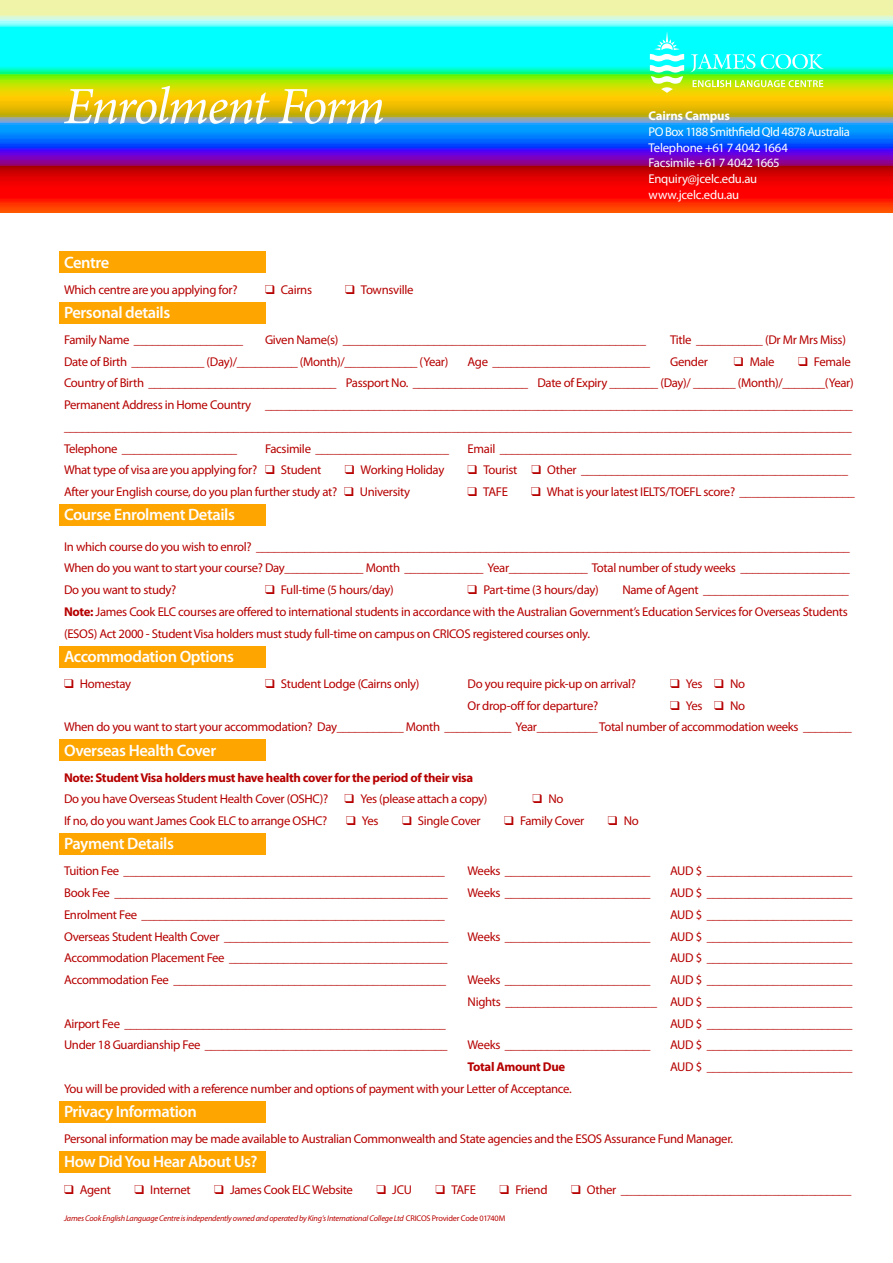
<style>
.page{position:relative;width:893px;height:1263px;background:#fff}
.page>*{position:absolute;margin:0;border:0;box-sizing:border-box;transform-origin:0 0}
.t1{font:italic 52.5px "Minion Pro";letter-spacing:-.04em;color:#fefefd}
.t2{font:600 16.5px "Myriad Pro";letter-spacing:-.025em;color:#fefefd}
.t3{font:12.75px/21.8px "Myriad Pro";letter-spacing:-.025em;color:#b60000}
.t4{font:12.75px/15.8px "Myriad Pro";letter-spacing:-.025em;color:#fefefd}
.t5{font:700 12.75px "Myriad Pro";letter-spacing:-.025em;color:#b60000}
.t6{font:700 12.75px "Myriad Pro";letter-spacing:-.015em;color:#fefefd}
.t7{font:italic 8.25px "Myriad Pro";letter-spacing:-.02em;color:#b90300}
.s1{font-weight:700}
.s2{font-style:normal}
</style>
<div class="page">
<div style="left:60px;top:303px;width:206px;height:21px;background:#ffa500"></div>
<div style="left:60px;top:646px;width:206px;height:21px;background:#ffa500"></div>
<div style="left:60px;top:740px;width:206px;height:21px;background:#ffa500"></div>
<div style="left:60px;top:1152px;width:206px;height:21px;background:#ffa500"></div>
<div style="left:60px;top:1101px;width:206px;height:21px;background:#ffa500"></div>
<div style="left:60px;top:834px;width:206px;height:21px;background:#ffa500"></div>
<div style="left:60px;top:505px;width:206px;height:21px;background:#ffa500"></div>
<div style="left:60px;top:252px;width:206px;height:21px;background:#ffa500"></div>
<svg style="left:0;top:0;width:893px;height:213px;background:#889581"></svg>
<svg style="left:690px;top:54px;width:65px;height:18px"></svg>
<svg style="left:761px;top:54px;width:63px;height:15px"></svg>
<hr style="left:693px;top:74px;width:131px;height:1px;background:#fff">
<svg style="left:650px;top:31px;width:34px;height:62px"></svg>
<svg style="left:693px;top:80px;width:130px;height:7px"></svg>
<h1 class="t1" style="left:64px;top:71px;width:323px">Enrolment Form</h1>
<p class="t6" style="left:648px;top:108px;width:83px">Cairns Campus</p>
<p class="t4" style="left:648px;top:124px;width:203px">PO Box 1188 Smithfield Qld 4878 Australia<br>Telephone +61 7 4042 1664<br>Facsimile +61 7 4042 1665<br>Enquiry@jcelc.edu.au www.jcelc.edu.au</p>
<p class="t2" style="left:64px;top:252px;width:47px">Centre</p>
<p class="t3" style="left:64px;top:278px;width:175px">Which centre are you applying for?</p>
<p class="t3" style="left:265px;top:278px;width:48px">❑ Cairns</p>
<p class="t3" style="left:345px;top:278px;width:70px">❑ Townsville</p>
<p class="t2" style="left:64px;top:302px;width:108px">Personal details</p>
<p class="t3" style="left:64px;top:328px;width:181px">Family Name __________________</p>
<p class="t3" style="left:265px;top:328px;width:382px">Given Name(s) __________________________________________________</p>
<p class="t3" style="left:670px;top:328px;width:177px">Title ___________ (Dr Mr Mrs Miss)</p>
<p class="t3" style="left:64px;top:350px;width:386px">Date of Birth ____________ (Day)/__________ (Month)/____________ (Year)</p>
<p class="t3" style="left:468px;top:350px;width:184px">Age __________________________</p>
<p class="t3" style="left:670px;top:350px;width:39px">Gender</p>
<p class="t3" style="left:734px;top:350px;width:42px">❑ Male</p>
<p class="t3" style="left:64px;top:350px;width:791px;text-indent:734px">❑ Female Country of Birth _______________________________ Passport No. ___________________ Date of Expiry ________ (Day)/ _______ (Month)/_______(Year)<br>Permanent Address in Home Country _________________________________________________________________________________________________ __________________________________________________________________________________________________________________________________ Telephone ___________________</p>
<p class="t3" style="left:265px;top:437px;width:185px">Facsimile ______________________</p>
<p class="t3" style="left:468px;top:437px;width:385px">Email __________________________________________________________</p>
<p class="t3" style="left:64px;top:459px;width:259px">What type of visa are you applying for? ❑ Student</p>
<p class="t3" style="left:345px;top:459px;width:101px">❑ Working Holiday</p>
<p class="t3" style="left:468px;top:459px;width:382px">❑ Tourist ❑ Other ____________________________________________</p>
<p class="t3" style="left:64px;top:481px;width:348px">After your English course, do you plan further study at? ❑ University</p>
<p class="t3" style="left:468px;top:481px;width:42px">❑ TAFE</p>
<p class="t3" style="left:531px;top:481px;width:325px">❑ What is your latest IELTS/TOEFL score? ___________________</p>
<p class="t2" style="left:64px;top:504px;width:172px">Course Enrolment Details</p>
<p class="t3" style="left:64px;top:535px;width:787px;text-align:justify">In which course do you wish to enrol? __________________________________________________________________________________________________ When do you want to start your course? Day_____________ Month _____________ Year_____________ Total number of study weeks __________________ Do you want to study?</p>
<p class="t3" style="left:64px;top:579px;width:786px;text-align:justify;text-indent:558px">Name of Agent ________________________ <span class="s1">Note:</span> James Cook ELC courses are offered to international students in accordance with the Australian Government’s Education Services for Overseas Students (ESOS) Act 2000 - Student Visa holders must study full-time on campus on CRICOS registered courses only.</p>
<p class="t2" style="left:64px;top:646px;width:172px">Accommodation Options</p>
<p class="t3" style="left:64px;top:672px;width:69px">❑ Homestay</p>
<p class="t3" style="left:265px;top:672px;width:156px">❑ Student Lodge (Cairns only)</p>
<p class="t3" style="left:468px;top:672px;width:170px">Do you require pick-up on arrival?</p>
<p class="t3" style="left:670px;top:672px;width:77px">❑ Yes ❑ No</p>
<p class="t3" style="left:468px;top:694px;width:132px">Or drop-off for departure?</p>
<p class="t3" style="left:265px;top:579px;width:130px">❑ Full-time (5 hours/day)</p>
<p class="t3" style="left:468px;top:579px;width:133px">❑ Part-time (3 hours/day)</p>
<p class="t3" style="left:64px;top:694px;width:789px;text-indent:606px">❑ Yes ❑ No<br>When do you want to start your accommodation? Day___________ Month ___________ Year__________ Total number of accommodation weeks ________</p>
<p class="t2" style="left:64px;top:740px;width:154px">Overseas Health Cover</p>
<p class="t5" style="left:64px;top:769px;width:411px">Note: Student Visa holders must have health cover for the period of their visa</p>
<p class="t3" style="left:64px;top:788px;width:266px">Do you have Overseas Student Health Cover (OSHC)?</p>
<p class="t3" style="left:345px;top:788px;width:144px">❑ Yes (please attach a copy)</p>
<p class="t3" style="left:532px;top:788px;width:32px">❑ No</p>
<p class="t3" style="left:64px;top:810px;width:265px">If no, do you want James Cook ELC to arrange OSHC?</p>
<p class="t3" style="left:346px;top:810px;width:34px">❑ Yes</p>
<p class="t3" style="left:402px;top:810px;width:80px">❑ Single Cover</p>
<p class="t3" style="left:504px;top:810px;width:82px">❑ Family Cover</p>
<p class="t3" style="left:608px;top:810px;width:32px">❑ No</p>
<p class="t2" style="left:64px;top:833px;width:111px">Payment Details</p>
<p class="t3" style="left:64px;top:860px;width:382px">Tuition Fee _____________________________________________________</p>
<p class="t3" style="left:468px;top:860px;width:185px">Weeks ________________________</p>
<p class="t3" style="left:670px;top:860px;width:184px">AUD $ ________________________</p>
<p class="t3" style="left:64px;top:882px;width:385px">Book Fee _______________________________________________________</p>
<p class="t3" style="left:468px;top:882px;width:185px">Weeks ________________________</p>
<p class="t3" style="left:670px;top:882px;width:184px">AUD $ ________________________</p>
<p class="t3" style="left:64px;top:903px;width:382px">Enrolment Fee __________________________________________________</p>
<p class="t3" style="left:670px;top:903px;width:184px">AUD $ ________________________</p>
<p class="t3" style="left:64px;top:925px;width:386px">Overseas Student Health Cover _____________________________________</p>
<p class="t3" style="left:468px;top:925px;width:185px">Weeks ________________________</p>
<p class="t3" style="left:670px;top:925px;width:184px">AUD $ ________________________</p>
<p class="t3" style="left:64px;top:947px;width:385px">Accommodation Placement Fee ____________________________________</p>
<p class="t3" style="left:670px;top:947px;width:184px">AUD $ ________________________</p>
<p class="t3" style="left:64px;top:969px;width:384px">Accommodation Fee _____________________________________________</p>
<p class="t3" style="left:468px;top:969px;width:185px">Weeks ________________________</p>
<p class="t3" style="left:468px;top:969px;width:386px;text-align:right">AUD $ ________________________<br>Nights _________________________ AUD $ ________________________</p>
<p class="t3" style="left:64px;top:1012px;width:383px">Airport Fee _____________________________________________________</p>
<p class="t3" style="left:670px;top:1012px;width:184px">AUD $ ________________________</p>
<p class="t3" style="left:64px;top:1034px;width:385px">Under 18 Guardianship Fee ________________________________________</p>
<p class="t3" style="left:468px;top:1034px;width:185px">Weeks ________________________</p>
<p class="t3" style="left:670px;top:1034px;width:184px">AUD $ ________________________</p>
<p class="t5" style="left:468px;top:1058px;width:99px">Total Amount Due</p>
<p class="t3" style="left:670px;top:1056px;width:184px">AUD $ ________________________</p>
<p class="t3" style="left:64px;top:1077px;width:509px">You will be provided with a reference number and options of payment with your Letter of Acceptance.</p>
<p class="t2" style="left:64px;top:1101px;width:134px">Privacy Information</p>
<p class="t3" style="left:64px;top:1128px;width:671px">Personal information may be made available to Australian Commonwealth and State agencies and the ESOS Assurance Fund Manager.</p>
<p class="t2" style="left:64px;top:1151px;width:195px">How Did You Hear About Us?</p>
<p class="t3" style="left:64px;top:1178px;width:48px">❑ Agent</p>
<p class="t3" style="left:134px;top:1178px;width:58px">❑ Internet</p>
<p class="t3" style="left:214px;top:1178px;width:140px">❑ James Cook ELC Website</p>
<p class="t3" style="left:376px;top:1178px;width:37px">❑ JCU</p>
<p class="t3" style="left:436px;top:1178px;width:42px">❑ TAFE</p>
<p class="t3" style="left:500px;top:1178px;width:49px">❑ Friend</p>
<p class="t7" style="left:64px;top:1213px;width:443px">James Cook English Language Centre is independently owned and operated by King’s International College Ltd <span class="s2">CRICOS Provider Code 01740M</span></p>
</div>
